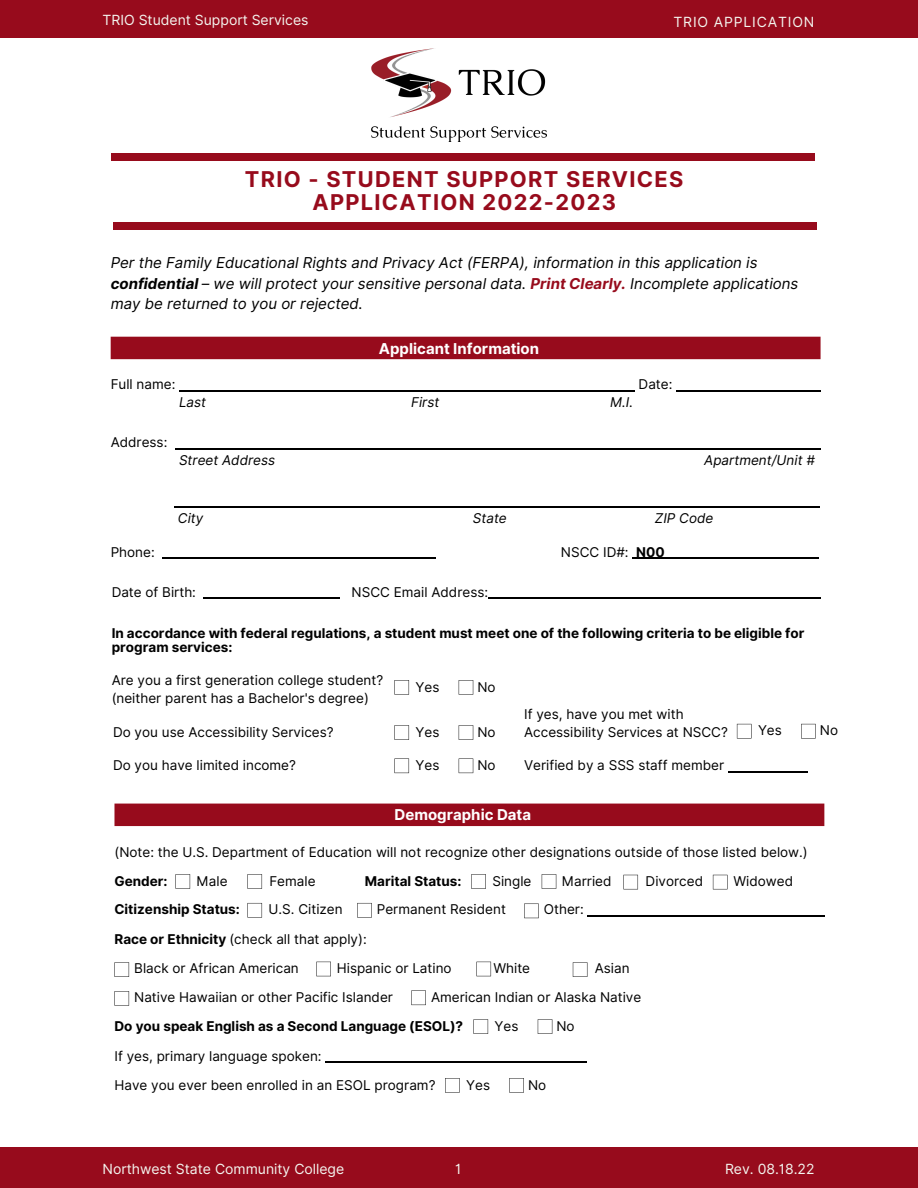
<style>
.page{position:relative;width:918px;height:1188px;background:#fff}
.page>*{position:absolute;margin:0;border:0;box-sizing:border-box;transform-origin:0 0}
.t1{font:700 21.75px/23.7px "Inter";letter-spacing:.06em;color:#970b1c;text-align:center}
.t2{font:italic 15px/20.2px "Inter";color:#000}
.t3{font:700 15px "Inter";color:#fff}
.t4{font:13.95px "Inter";color:#f4f5ef}
.t5{font:13.95px "Inter";letter-spacing:.06em;color:#f4f5ef}
.t6{font:13.5px/18px "Inter";color:#000}
.t7{font:700 13.5px/14.7px "Inter";color:#000}
.t8{font:italic 13.5px "Inter";color:#000}
.s1{font-weight:700}
.s2{font-weight:700;color:#970b1c}
</style>
<div class="page">
<div style="left:0;top:0;width:918px;height:37px;background:#970b1c"></div>
<div style="left:112px;top:154px;width:703px;height:6px;background:#970b1c"></div>
<div style="left:113px;top:223px;width:703px;height:7px;background:#970b1c"></div>
<div style="left:0;top:1148px;width:918px;height:40px;background:#970b1c"></div>
<img style="left:371px;top:48px;width:176px;height:94px">
<div style="left:111px;top:337px;width:710px;height:22px;background:#970b1c"></div>
<hr style="left:179px;top:390px;width:456px;height:2px;background:#000">
<hr style="left:676px;top:390px;width:144px;height:2px;background:#000">
<hr style="left:175px;top:449px;width:645px;height:1px;background:#000">
<hr style="left:174px;top:507px;width:646px;height:1px;background:#000">
<hr style="left:162px;top:558px;width:274px;height:1px;background:#000">
<svg style="left:632px;top:558px;width:39px;height:1px"></svg>
<hr style="left:671px;top:558px;width:148px;height:1px;background:#000">
<hr style="left:204px;top:598px;width:136px;height:1px;background:#000">
<hr style="left:494px;top:598px;width:327px;height:1px;background:#000">
<svg style="left:394px;top:680px;width:15px;height:15px"></svg>
<svg style="left:459px;top:680px;width:14px;height:15px"></svg>
<svg style="left:394px;top:725px;width:15px;height:15px"></svg>
<svg style="left:459px;top:725px;width:14px;height:15px"></svg>
<svg style="left:737px;top:724px;width:15px;height:14px"></svg>
<svg style="left:801px;top:724px;width:15px;height:14px"></svg>
<svg style="left:394px;top:759px;width:15px;height:14px"></svg>
<svg style="left:459px;top:759px;width:14px;height:14px"></svg>
<hr style="left:728px;top:771px;width:80px;height:1px;background:#000">
<div style="left:114px;top:804px;width:710px;height:22px;background:#970b1c"></div>
<svg style="left:176px;top:874px;width:14px;height:15px"></svg>
<svg style="left:247px;top:874px;width:15px;height:15px"></svg>
<svg style="left:471px;top:874px;width:15px;height:15px"></svg>
<svg style="left:542px;top:874px;width:14px;height:15px"></svg>
<svg style="left:623px;top:875px;width:15px;height:14px"></svg>
<svg style="left:713px;top:875px;width:14px;height:14px"></svg>
<hr style="left:588px;top:916px;width:237px;height:1px;background:#000">
<svg style="left:247px;top:903px;width:15px;height:15px"></svg>
<svg style="left:357px;top:903px;width:15px;height:15px"></svg>
<svg style="left:524px;top:904px;width:15px;height:14px"></svg>
<svg style="left:114px;top:962px;width:15px;height:15px"></svg>
<svg style="left:316px;top:962px;width:15px;height:14px"></svg>
<svg style="left:476px;top:962px;width:15px;height:14px"></svg>
<svg style="left:573px;top:962px;width:14px;height:15px"></svg>
<svg style="left:114px;top:991px;width:15px;height:15px"></svg>
<svg style="left:411px;top:990px;width:15px;height:15px"></svg>
<svg style="left:474px;top:1019px;width:14px;height:15px"></svg>
<svg style="left:538px;top:1019px;width:14px;height:15px"></svg>
<hr style="left:325px;top:1062px;width:262px;height:1px;background:#000">
<svg style="left:445px;top:1078px;width:15px;height:15px"></svg>
<svg style="left:509px;top:1078px;width:15px;height:15px"></svg>
<p class="t4" style="left:102px;top:11px;width:208px">TRIO Student Support Services</p>
<p class="t5" style="left:673px;top:14px;width:143px">TRIO APPLICATION</p>
<h1 class="t1" style="left:245px;top:167px;width:440px">TRIO - STUDENT SUPPORT SERVICES<br>APPLICATION 2022-2023</h1>
<p class="t2" style="left:111px;top:253px;width:689px">Per the Family Educational Rights and Privacy Act (FERPA), information in this application is <span class="s1">confidential</span> – we will protect your sensitive personal data. <span class="s2">Print Clearly.</span> Incomplete applications may be returned to you or rejected.</p>
<p class="t3" style="left:379px;top:339px;width:162px">Applicant Information</p>
<p class="t6" style="left:111px;top:375px;width:66px">Full name:</p>
<p class="t6" style="left:639px;top:375px;width:35px">Date:</p>
<p class="t8" style="left:179px;top:394px;width:29px">Last</p>
<p class="t8" style="left:411px;top:394px;width:30px">First</p>
<p class="t8" style="left:610px;top:394px;width:25px">M.I.</p>
<p class="t6" style="left:111px;top:433px;width:58px">Address:</p>
<p class="t8" style="left:179px;top:452px;width:98px">Street Address</p>
<p class="t8" style="left:704px;top:452px;width:112px">Apartment/Unit #</p>
<p class="t8" style="left:178px;top:510px;width:27px">City</p>
<p class="t8" style="left:473px;top:510px;width:35px">State</p>
<p class="t8" style="left:655px;top:510px;width:60px">ZIP Code</p>
<p class="t6" style="left:111px;top:543px;width:46px">Phone:</p>
<p class="t6" style="left:561px;top:543px;width:105px">NSCC ID#: <span class="s1">N00</span></p>
<p class="t6" style="left:112px;top:583px;width:86px">Date of Birth:</p>
<p class="t6" style="left:352px;top:583px;width:138px">NSCC Email Address:</p>
<p class="t7" style="left:112px;top:625px;width:694px">In accordance with federal regulations, a student must meet one of the following criteria to be eligible for program services:</p>
<p class="t6" style="left:112px;top:672px;width:273px">Are you a first generation college student? (neither parent has a Bachelor's degree)</p>
<p class="t6" style="left:416px;top:678px;width:25px">Yes</p>
<p class="t6" style="left:477px;top:678px;width:20px">No</p>
<p class="t6" style="left:113px;top:723px;width:222px">Do you use Accessibility Services?</p>
<p class="t6" style="left:416px;top:723px;width:25px">Yes</p>
<p class="t6" style="left:477px;top:723px;width:20px">No</p>
<p class="t6" style="left:524px;top:705px;width:205px">If yes, have you met with<br>Accessibility Services at NSCC?</p>
<p class="t6" style="left:758px;top:721px;width:25px">Yes</p>
<p class="t6" style="left:820px;top:721px;width:20px">No</p>
<p class="t6" style="left:113px;top:756px;width:184px">Do you have limited income?</p>
<p class="t6" style="left:416px;top:756px;width:25px">Yes</p>
<p class="t6" style="left:477px;top:756px;width:20px">No</p>
<p class="t6" style="left:524px;top:756px;width:202px">Verified by a SSS staff member</p>
<p class="t3" style="left:394px;top:806px;width:138px">Demographic Data</p>
<p class="t6" style="left:114px;top:843px;width:695px">(Note: the U.S. Department of Education will not recognize other designations outside of those listed below.)</p>
<p class="t7" style="left:114px;top:873px;width:55px">Gender:</p>
<p class="t6" style="left:197px;top:872px;width:32px">Male</p>
<p class="t6" style="left:269px;top:872px;width:48px">Female</p>
<p class="t7" style="left:365px;top:873px;width:98px">Marital Status:</p>
<p class="t6" style="left:492px;top:872px;width:40px">Single</p>
<p class="t6" style="left:562px;top:872px;width:51px">Married</p>
<p class="t6" style="left:646px;top:872px;width:59px">Divorced</p>
<p class="t6" style="left:733px;top:872px;width:61px">Widowed</p>
<p class="t7" style="left:114px;top:902px;width:127px">Citizenship Status:</p>
<p class="t6" style="left:269px;top:901px;width:76px">U.S. Citizen</p>
<p class="t6" style="left:377px;top:901px;width:131px">Permanent Resident</p>
<p class="t6" style="left:544px;top:901px;width:41px">Other:</p>
<p class="t6" style="left:134px;top:925px;width:234px;line-height:28.8px;text-indent:-20px"><span class="s1">Race or Ethnicity</span> (check all that apply):<br>Black or African American</p>
<p class="t6" style="left:337px;top:959px;width:116px">Hispanic or Latino</p>
<p class="t6" style="left:493px;top:959px;width:38px">White</p>
<p class="t6" style="left:595px;top:959px;width:36px">Asian</p>
<p class="t6" style="left:134px;top:988px;width:260px">Native Hawaiian or other Pacific Islander</p>
<p class="t6" style="left:431px;top:988px;width:212px">American Indian or Alaska Native</p>
<p class="t7" style="left:114px;top:1019px;width:350px">Do you speak English as a Second Language (ESOL)?</p>
<p class="t6" style="left:495px;top:1017px;width:25px">Yes</p>
<p class="t6" style="left:556px;top:1017px;width:20px">No</p>
<p class="t6" style="left:114px;top:1041px;width:323px;line-height:28.8px">If yes, primary language spoken:<br>Have you ever been enrolled in an ESOL program?</p>
<p class="t6" style="left:466px;top:1076px;width:25px">Yes</p>
<p class="t6" style="left:528px;top:1076px;width:20px">No</p>
<p class="t4" style="left:102px;top:1160px;width:243px">Northwest State Community College</p>
<p class="t4" style="left:455px;top:1160px;width:8px">1</p>
<p class="t4" style="left:725px;top:1160px;width:91px">Rev. 08.18.22</p>
</div>
